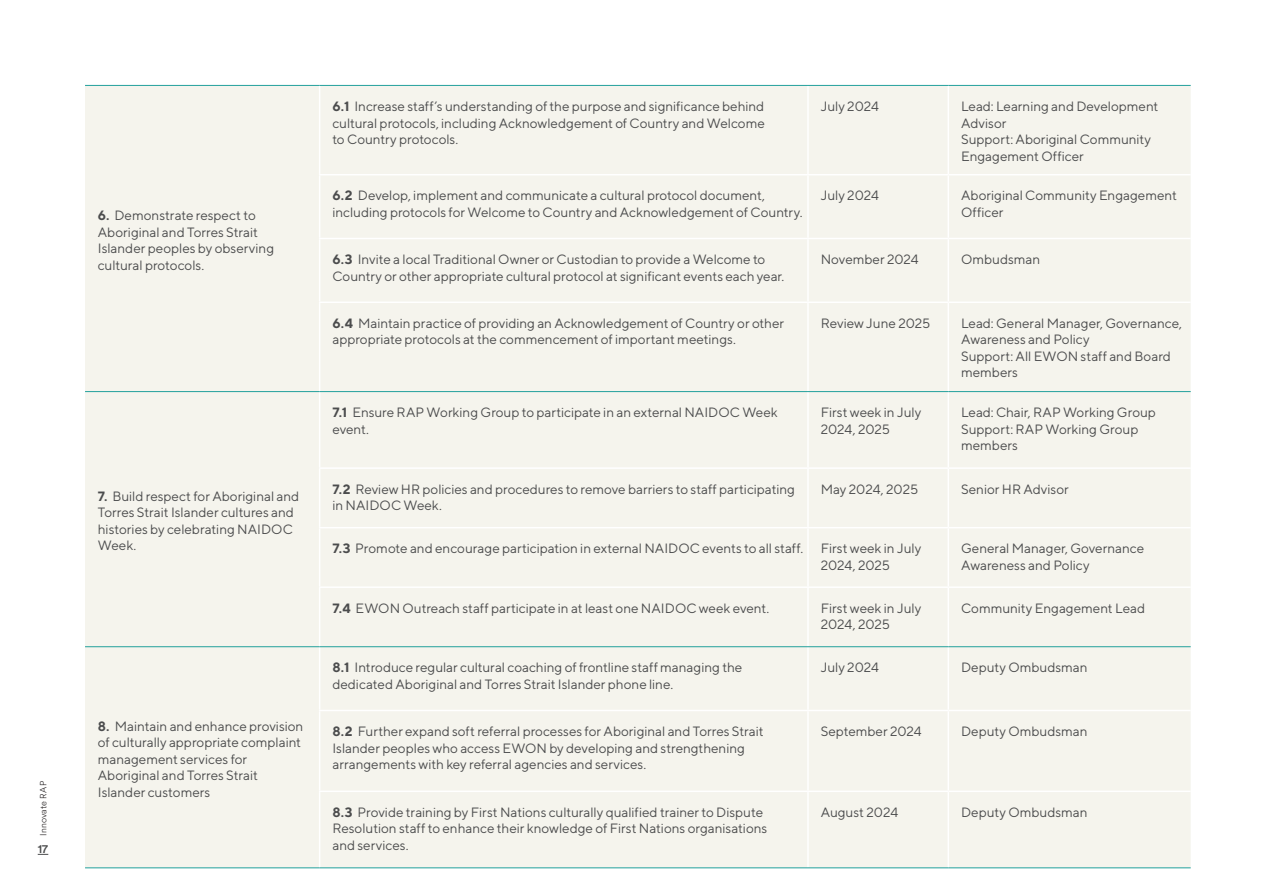
<style>
.page{position:relative;width:1263px;height:893px;background:#fff}
.page>*{position:absolute;margin:0;border:0;box-sizing:border-box;transform-origin:0 0}
.Body_text_9_11_left{font:13.5px/16.5px "TT Norms";letter-spacing:-.005em;color:#4b4c4d}
.t1{font:500 12px "Circular XX";color:#4b4c4d}
.t2{font:300 9px "Circular XX";letter-spacing:.02em;color:#231f20}
.s1{font-weight:700}
</style>
<div class="page">
<div style="left:85px;top:86px;width:1106px;height:781px;background:#f5f4ed"></div>
<hr style="left:319px;top:86px;width:1px;height:88px;background:#fff">
<hr style="left:807px;top:86px;width:2px;height:88px;background:#fff">
<hr style="left:947px;top:86px;width:2px;height:88px;background:#fff">
<hr style="left:319px;top:174px;width:489px;height:1px;background:#fff">
<hr style="left:319px;top:175px;width:1px;height:63px;background:#fff">
<hr style="left:808px;top:174px;width:140px;height:1px;background:#fff">
<hr style="left:807px;top:175px;width:2px;height:63px;background:#fff">
<hr style="left:948px;top:174px;width:243px;height:1px;background:#fff">
<hr style="left:947px;top:175px;width:2px;height:63px;background:#fff">
<hr style="left:319px;top:238px;width:489px;height:1px;background:#fff">
<hr style="left:319px;top:239px;width:1px;height:63px;background:#fff">
<hr style="left:808px;top:238px;width:140px;height:1px;background:#fff">
<hr style="left:807px;top:239px;width:2px;height:63px;background:#fff">
<hr style="left:948px;top:238px;width:243px;height:1px;background:#fff">
<hr style="left:947px;top:239px;width:2px;height:63px;background:#fff">
<hr style="left:319px;top:302px;width:489px;height:1px;background:#fff">
<hr style="left:319px;top:303px;width:1px;height:88px;background:#fff">
<hr style="left:808px;top:302px;width:140px;height:1px;background:#fff">
<hr style="left:807px;top:303px;width:2px;height:88px;background:#fff">
<hr style="left:948px;top:302px;width:243px;height:1px;background:#fff">
<hr style="left:947px;top:303px;width:2px;height:88px;background:#fff">
<hr style="left:319px;top:392px;width:1px;height:75px;background:#fff">
<hr style="left:807px;top:392px;width:2px;height:75px;background:#fff">
<hr style="left:947px;top:392px;width:2px;height:75px;background:#fff">
<hr style="left:319px;top:467px;width:489px;height:2px;background:#fff">
<hr style="left:319px;top:469px;width:1px;height:58px;background:#fff">
<hr style="left:808px;top:467px;width:140px;height:2px;background:#fff">
<hr style="left:807px;top:469px;width:2px;height:58px;background:#fff">
<hr style="left:948px;top:467px;width:243px;height:2px;background:#fff">
<hr style="left:947px;top:469px;width:2px;height:58px;background:#fff">
<hr style="left:319px;top:527px;width:489px;height:1px;background:#fff">
<hr style="left:319px;top:528px;width:1px;height:58px;background:#fff">
<hr style="left:808px;top:527px;width:140px;height:1px;background:#fff">
<hr style="left:807px;top:528px;width:2px;height:58px;background:#fff">
<hr style="left:948px;top:527px;width:243px;height:1px;background:#fff">
<hr style="left:947px;top:528px;width:2px;height:58px;background:#fff">
<hr style="left:319px;top:586px;width:489px;height:2px;background:#fff">
<hr style="left:319px;top:588px;width:1px;height:58px;background:#fff">
<hr style="left:808px;top:586px;width:140px;height:2px;background:#fff">
<hr style="left:807px;top:588px;width:2px;height:58px;background:#fff">
<hr style="left:948px;top:586px;width:243px;height:2px;background:#fff">
<hr style="left:947px;top:588px;width:2px;height:58px;background:#fff">
<hr style="left:319px;top:647px;width:1px;height:63px;background:#fff">
<hr style="left:807px;top:647px;width:2px;height:63px;background:#fff">
<hr style="left:947px;top:647px;width:2px;height:63px;background:#fff">
<hr style="left:319px;top:710px;width:489px;height:1px;background:#fff">
<hr style="left:319px;top:711px;width:1px;height:79px;background:#fff">
<hr style="left:808px;top:710px;width:140px;height:1px;background:#fff">
<hr style="left:807px;top:711px;width:2px;height:79px;background:#fff">
<hr style="left:948px;top:710px;width:243px;height:1px;background:#fff">
<hr style="left:947px;top:711px;width:2px;height:79px;background:#fff">
<hr style="left:319px;top:790px;width:489px;height:2px;background:#fff">
<hr style="left:319px;top:792px;width:1px;height:75px;background:#fff">
<hr style="left:808px;top:790px;width:140px;height:2px;background:#fff">
<hr style="left:807px;top:792px;width:2px;height:75px;background:#fff">
<hr style="left:948px;top:790px;width:243px;height:2px;background:#fff">
<hr style="left:947px;top:792px;width:2px;height:75px;background:#fff">
<hr style="left:85px;top:867px;width:235px;height:1px;background:#22a09c">
<hr style="left:320px;top:867px;width:488px;height:1px;background:#22a09c">
<hr style="left:808px;top:867px;width:140px;height:1px;background:#22a09c">
<hr style="left:948px;top:867px;width:243px;height:1px;background:#22a09c">
<hr style="left:85px;top:391px;width:235px;height:1px;background:#22a09c">
<hr style="left:320px;top:391px;width:488px;height:1px;background:#22a09c">
<hr style="left:808px;top:391px;width:140px;height:1px;background:#22a09c">
<hr style="left:948px;top:391px;width:243px;height:1px;background:#22a09c">
<hr style="left:85px;top:85px;width:235px;height:1px;background:#22a09c">
<hr style="left:320px;top:85px;width:488px;height:1px;background:#22a09c">
<hr style="left:808px;top:85px;width:140px;height:1px;background:#22a09c">
<hr style="left:948px;top:85px;width:243px;height:1px;background:#22a09c">
<hr style="left:85px;top:646px;width:235px;height:1px;background:#22a09c">
<hr style="left:320px;top:646px;width:488px;height:1px;background:#22a09c">
<hr style="left:808px;top:646px;width:140px;height:1px;background:#22a09c">
<hr style="left:948px;top:646px;width:243px;height:1px;background:#22a09c">
<p class="t2" style="left:37px;top:836px;width:56px;rotate:-90deg">Innovate RAP</p>
<p class="t1" style="left:38px;top:841px;width:12px">17</p>
<p class="Body_text_9_11_left" style="left:98px;top:207px;width:178px"><span class="s1">6.</span> Demonstrate respect to<br>Aboriginal and Torres Strait<br>Islander peoples by observing cultural protocols.</p>
<p class="Body_text_9_11_left" style="left:98px;top:488px;width:203px"><span class="s1">7.</span> Build respect for Aboriginal and<br>Torres Strait Islander cultures and histories by celebrating NAIDOC<br>Week.</p>
<p class="Body_text_9_11_left" style="left:98px;top:717px;width:207px"><span class="s1">8.</span> Maintain and enhance provision of culturally appropriate complaint management services for<br>Aboriginal and Torres Strait<br>Islander customers</p>
<p class="Body_text_9_11_left" style="left:332px;top:98px;width:434px;text-align:justify"><span class="s1">6.1</span> Increase staff’s understanding of the purpose and significance behind cultural protocols, including Acknowledgement of Country and Welcome to Country protocols.</p>
<p class="Body_text_9_11_left" style="left:821px;top:98px;width:60px">July 2024</p>
<p class="Body_text_9_11_left" style="left:961px;top:98px;width:199px">Lead: Learning and Development<br>Advisor<br>Support: Aboriginal Community<br>Engagement Officer</p>
<p class="Body_text_9_11_left" style="left:332px;top:187px;width:472px"><span class="s1">6.2</span> Develop, implement and communicate a cultural protocol document, including protocols for Welcome to Country and Acknowledgement of Country.</p>
<p class="Body_text_9_11_left" style="left:821px;top:187px;width:60px">July 2024</p>
<p class="Body_text_9_11_left" style="left:961px;top:187px;width:217px">Aboriginal Community Engagement<br>Officer</p>
<p class="Body_text_9_11_left" style="left:332px;top:251px;width:454px"><span class="s1">6.3</span> Invite a local Traditional Owner or Custodian to provide a Welcome to<br>Country or other appropriate cultural protocol at significant events each year.</p>
<p class="Body_text_9_11_left" style="left:821px;top:251px;width:100px">November 2024</p>
<p class="Body_text_9_11_left" style="left:961px;top:251px;width:81px">Ombudsman</p>
<p class="Body_text_9_11_left" style="left:332px;top:315px;width:453px"><span class="s1">6.4</span> Maintain practice of providing an Acknowledgement of Country or other appropriate protocols at the commencement of important meetings.</p>
<p class="Body_text_9_11_left" style="left:821px;top:315px;width:111px">Review June 2025</p>
<p class="Body_text_9_11_left" style="left:961px;top:315px;width:222px">Lead: General Manager, Governance,<br>Awareness and Policy<br>Support: All EWON staff and Board members</p>
<p class="Body_text_9_11_left" style="left:332px;top:404px;width:447px"><span class="s1">7.1</span> Ensure RAP Working Group to participate in an external NAIDOC Week event.</p>
<p class="Body_text_9_11_left" style="left:821px;top:404px;width:102px">First week in July<br>2024, 2025</p>
<p class="Body_text_9_11_left" style="left:961px;top:404px;width:196px">Lead: Chair, RAP Working Group<br>Support: RAP Working Group members</p>
<p class="Body_text_9_11_left" style="left:332px;top:480px;width:464px"><span class="s1">7.2</span> Review HR policies and procedures to remove barriers to staff participating in NAIDOC Week.</p>
<p class="Body_text_9_11_left" style="left:821px;top:480px;width:99px">May 2024, 2025</p>
<p class="Body_text_9_11_left" style="left:961px;top:480px;width:109px">Senior HR Advisor</p>
<p class="Body_text_9_11_left" style="left:332px;top:540px;width:472px"><span class="s1">7.3</span> Promote and encourage participation in external NAIDOC events to all staff.</p>
<p class="Body_text_9_11_left" style="left:821px;top:540px;width:102px">First week in July<br>2024, 2025</p>
<p class="Body_text_9_11_left" style="left:961px;top:540px;width:185px">General Manager, Governance<br>Awareness and Policy</p>
<p class="Body_text_9_11_left" style="left:332px;top:600px;width:438px"><span class="s1">7.4</span> EWON Outreach staff participate in at least one NAIDOC week event.</p>
<p class="Body_text_9_11_left" style="left:821px;top:600px;width:102px">First week in July<br>2024, 2025</p>
<p class="Body_text_9_11_left" style="left:961px;top:600px;width:186px">Community Engagement Lead</p>
<p class="Body_text_9_11_left" style="left:332px;top:659px;width:411px"><span class="s1">8.1</span> Introduce regular cultural coaching of frontline staff managing the dedicated Aboriginal and Torres Strait Islander phone line.</p>
<p class="Body_text_9_11_left" style="left:821px;top:659px;width:60px">July 2024</p>
<p class="Body_text_9_11_left" style="left:961px;top:659px;width:128px">Deputy Ombudsman</p>
<p class="Body_text_9_11_left" style="left:332px;top:723px;width:433px"><span class="s1">8.2</span> Further expand soft referral processes for Aboriginal and Torres Strait<br>Islander peoples who access EWON by developing and strengthening arrangements with key referral agencies and services.</p>
<p class="Body_text_9_11_left" style="left:821px;top:723px;width:103px">September 2024</p>
<p class="Body_text_9_11_left" style="left:961px;top:723px;width:128px">Deputy Ombudsman</p>
<p class="Body_text_9_11_left" style="left:332px;top:804px;width:436px"><span class="s1">8.3</span> Provide training by First Nations culturally qualified trainer to Dispute<br>Resolution staff to enhance their knowledge of First Nations organisations and services.</p>
<p class="Body_text_9_11_left" style="left:821px;top:804px;width:79px">August 2024</p>
<p class="Body_text_9_11_left" style="left:961px;top:804px;width:128px">Deputy Ombudsman</p>
</div>
